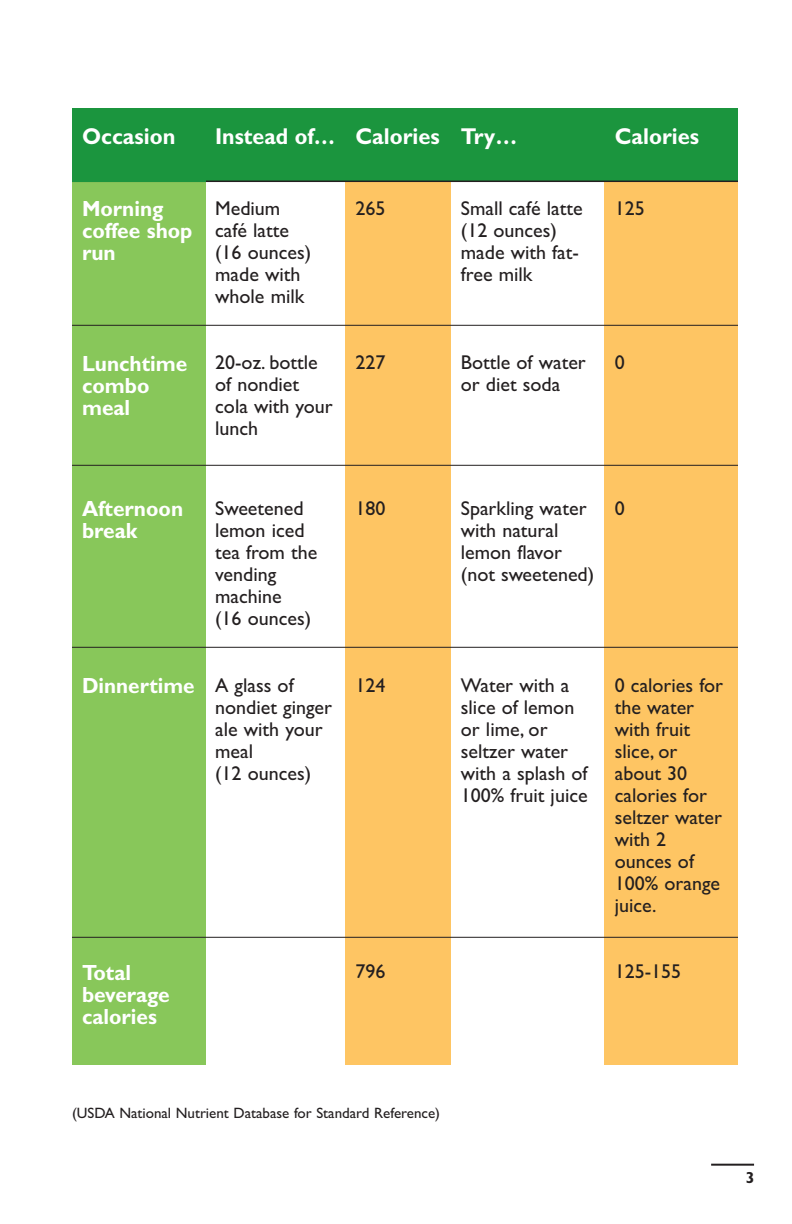
<style>
.page{position:relative;width:792px;height:1224px;background:#fff}
.page>*{position:absolute;margin:0;border:0;box-sizing:border-box;transform-origin:0 0}
.t1{font:700 23px "Gill Sans";color:#fff;scale:.95 1}
.t2{font:700 23px "Gill Sans";color:#fff;scale:.93 1}
.t3{font:700 22px/22px "Gill Sans";color:#fff;scale:.95 1}
.t4{font:700 22px "Gill Sans";color:#fff;scale:.94 1}
.t5{font:20px/22px "Gill Sans";color:#231f20}
.t6{font:700 16px "Gill Sans";color:#231f20}
.t7{font:15px "Gill Sans";color:#231f20}
</style>
<div class="page">
<div style="left:205px;top:108px;width:140px;height:73px;background:#1b953e"></div>
<div style="left:345px;top:108px;width:106px;height:73px;background:#1b953e"></div>
<div style="left:451px;top:108px;width:154px;height:73px;background:#1b953e"></div>
<div style="left:605px;top:108px;width:133px;height:73px;background:#1b953e"></div>
<div style="left:72px;top:181px;width:133px;height:155px;background:#88c75a"></div>
<div style="left:345px;top:181px;width:106px;height:155px;background:#fec563"></div>
<div style="left:605px;top:181px;width:133px;height:155px;background:#fec563"></div>
<div style="left:72px;top:336px;width:133px;height:145px;background:#88c75a"></div>
<div style="left:345px;top:336px;width:106px;height:145px;background:#fec563"></div>
<div style="left:605px;top:336px;width:133px;height:145px;background:#fec563"></div>
<div style="left:72px;top:481px;width:133px;height:177px;background:#88c75a"></div>
<div style="left:345px;top:481px;width:106px;height:177px;background:#fec563"></div>
<div style="left:605px;top:481px;width:133px;height:177px;background:#fec563"></div>
<div style="left:72px;top:658px;width:133px;height:287px;background:#88c75a"></div>
<div style="left:345px;top:658px;width:106px;height:287px;background:#fec563"></div>
<div style="left:605px;top:658px;width:133px;height:287px;background:#fec563"></div>
<div style="left:72px;top:945px;width:133px;height:120px;background:#88c75a"></div>
<div style="left:345px;top:945px;width:106px;height:120px;background:#fec563"></div>
<div style="left:605px;top:945px;width:133px;height:120px;background:#fec563"></div>
<hr style="left:72px;top:181px;width:666px;height:1px;background:#231f20">
<hr style="left:72px;top:325px;width:666px;height:1px;background:#231f20">
<hr style="left:72px;top:465px;width:666px;height:1px;background:#231f20">
<hr style="left:72px;top:647px;width:666px;height:1px;background:#231f20">
<hr style="left:72px;top:937px;width:666px;height:1px;background:#231f20">
<hr style="left:711px;top:1164px;width:43px;height:2px;background:#231f20">
<div style="left:72px;top:108px;width:133px;height:73px;background:#1b953e"></div>
<p class="t1" style="left:82px;top:127px;width:100px">Occasion</p>
<p class="t2" style="left:215px;top:127px;width:131px">Instead of…</p>
<p class="t1" style="left:355px;top:127px;width:90px">Calories</p>
<p class="t1" style="left:461px;top:127px;width:61px">Try…</p>
<p class="t1" style="left:615px;top:127px;width:90px">Calories</p>
<p class="t3" style="left:82px;top:200px;width:118px">Morning coffee shop run</p>
<p class="t5" style="left:215px;top:197px;width:98px">Medium café latte (16 ounces) made with whole milk</p>
<p class="t5" style="left:355px;top:197px;width:31px">265</p>
<p class="t5" style="left:461px;top:197px;width:123px">Small café latte (12 ounces) made with fat&shy;free milk</p>
<p class="t5" style="left:615px;top:197px;width:31px">125</p>
<p class="t3" style="left:82px;top:354px;width:113px">Lunchtime combo meal</p>
<p class="t5" style="left:215px;top:351px;width:119px">20-oz. bottle of nondiet cola with your lunch</p>
<p class="t5" style="left:355px;top:351px;width:31px">227</p>
<p class="t5" style="left:461px;top:351px;width:126px">Bottle of water or diet soda</p>
<p class="t5" style="left:615px;top:351px;width:11px">0</p>
<p class="t3" style="left:82px;top:500px;width:108px">Afternoon break</p>
<p class="t5" style="left:215px;top:497px;width:104px">Sweetened lemon iced tea from the vending machine<br>(16 ounces)</p>
<p class="t5" style="left:355px;top:497px;width:31px">180</p>
<p class="t5" style="left:461px;top:497px;width:135px">Sparkling water with natural lemon flavor (not sweetened)</p>
<p class="t5" style="left:615px;top:497px;width:11px">0</p>
<p class="t4" style="left:82px;top:677px;width:121px">Dinnertime</p>
<p class="t5" style="left:215px;top:674px;width:118px">A glass of nondiet ginger ale with your meal<br>(12 ounces)</p>
<p class="t5" style="left:355px;top:674px;width:31px">124</p>
<p class="t5" style="left:461px;top:674px;width:128px">Water with a slice of lemon or lime, or seltzer water with a splash of<br>100% fruit juice</p>
<p class="t5" style="left:615px;top:674px;width:110px">0 calories for the water with fruit slice, or about 30 calories for seltzer water with 2 ounces of<br>100% orange juice.</p>
<p class="t3" style="left:82px;top:963px;width:94px">Total beverage calories</p>
<p class="t5" style="left:355px;top:960px;width:31px">796</p>
<p class="t5" style="left:615px;top:960px;width:68px">125-155</p>
<p class="t7" style="left:72px;top:1104px;width:370px">(USDA National Nutrient Database for Standard Reference)</p>
<p class="t6" style="left:746px;top:1172px;width:10px">3</p>
</div>
